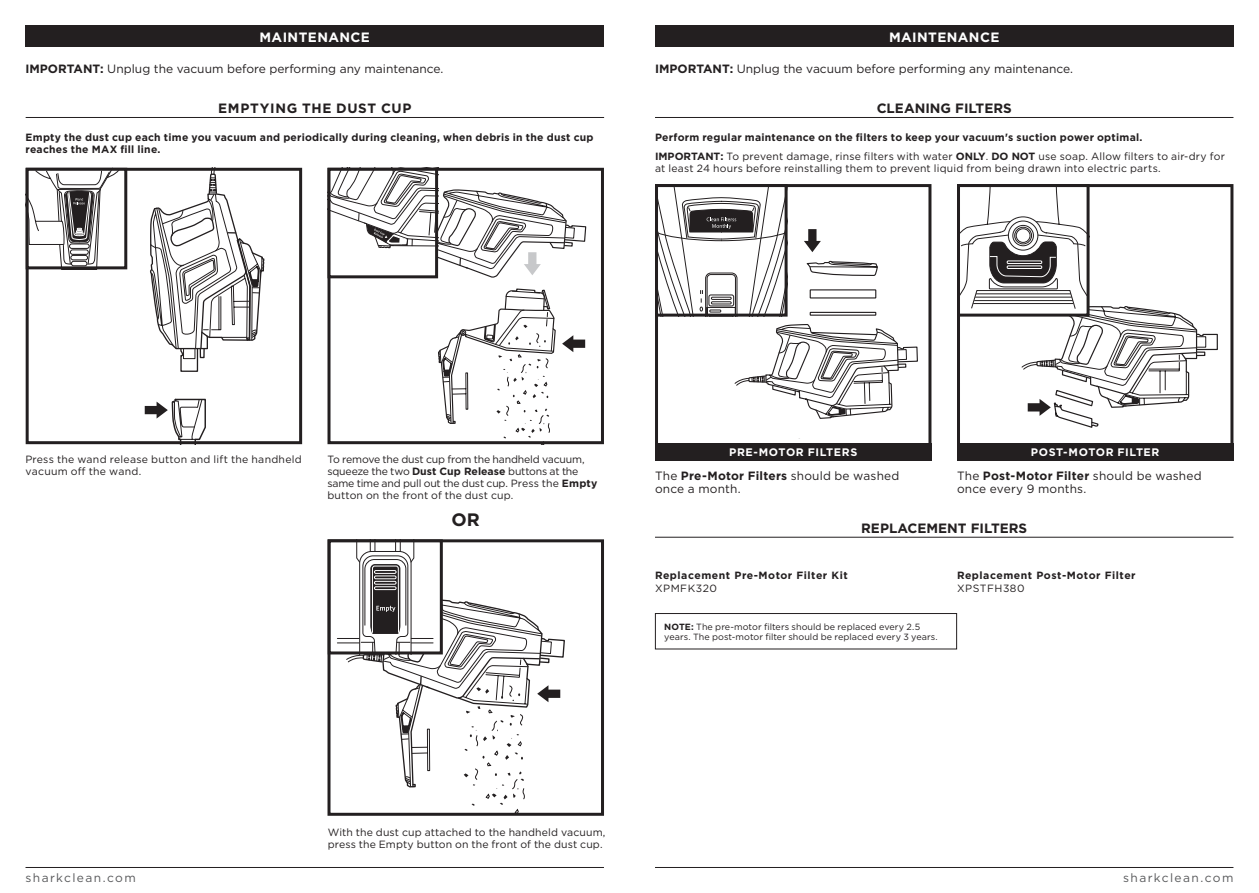
<style>
.page{position:relative;width:1259px;height:893px;background:#fff}
.page>*{position:absolute;margin:0;border:0;box-sizing:border-box;transform-origin:0 0}
.t1{font:700 18px "Gotham";color:#231f20}
.t2{font:700 13.5px "Gotham";color:#231f20}
.t3{font:700 13.5px "Gotham";letter-spacing:.03em;color:#fff}
.t4{font:700 13.5px "Gotham";letter-spacing:.05em;color:#231f20}
.t5{font:12px/13.5px "Gotham";color:#231f20}
.t6{font:12px "Gotham";letter-spacing:.115em;color:#58595b}
.t7{font:700 10.95px "Gotham";letter-spacing:.055em;color:#fff}
.t8{font:700 10.5px/18.8px "Gotham";letter-spacing:.025em;color:#231f20}
.t9{font:10.5px/12px "Gotham";letter-spacing:.01em;color:#231f20}
.t10{font:10.5px/12px "Gotham";letter-spacing:-.015em;color:#231f20}
.t11{font:700 10.5px "Gotham";letter-spacing:.05em;color:#231f20}
.t12{font:10.5px "Gotham";letter-spacing:.05em;color:#231f20}
.t13{font:9px/10.5px "Gotham";letter-spacing:.005em;color:#231f20}
.s1{font-weight:700}
.s2{font-weight:400}
</style>
<div class="page">
<hr style="left:655px;top:867px;width:578px;height:1px;background:#231f20">
<hr style="left:26px;top:867px;width:578px;height:1px;background:#231f20">
<div style="left:26px;top:26px;width:578px;height:21px;background:#231f20"></div>
<hr style="left:26px;top:117px;width:578px;height:1px;background:#231f20">
<div style="left:655px;top:26px;width:578px;height:21px;background:#231f20"></div>
<hr style="left:655px;top:117px;width:578px;height:1px;background:#231f20">
<svg style="left:806px;top:261px;width:72px;height:15px"></svg>
<svg style="left:809px;top:289px;width:68px;height:27px"></svg>
<div style="left:655px;top:184px;width:276px;height:276px;border:3px solid #231f20"></div>
<svg style="left:659px;top:188px;width:124px;height:125px"></svg>
<div style="left:655px;top:184px;width:132px;height:133px;border:3px solid #231f20"></div>
<svg style="left:804px;top:229px;width:17px;height:23px"></svg>
<svg style="left:957px;top:184px;width:261px;height:244px"></svg>
<div style="left:655px;top:443px;width:276px;height:17px;background:#231f20"></div>
<div style="left:957px;top:443px;width:276px;height:17px;background:#231f20"></div>
<hr style="left:655px;top:537px;width:578px;height:1px;background:#231f20">
<div style="left:327px;top:539px;width:277px;height:277px;border:3px solid #231f20"></div>
<svg style="left:337px;top:539px;width:228px;height:275px"></svg>
<div style="left:328px;top:539px;width:115px;height:115px;border:3px solid #231f20"></div>
<svg style="left:735px;top:324px;width:183px;height:115px"></svg>
<div style="left:655px;top:613px;width:302px;height:36px;border:1px solid #231f20"></div>
<svg style="left:327px;top:168px;width:259px;height:276px"></svg>
<div style="left:327px;top:168px;width:111px;height:110px;border:3px solid #231f20"></div>
<svg style="left:145px;top:398px;width:61px;height:42px"></svg>
<svg style="left:150px;top:172px;width:114px;height:200px"></svg>
<div style="left:26px;top:168px;width:276px;height:276px;border:3px solid #231f20"></div>
<svg style="left:26px;top:172px;width:93px;height:99px"></svg>
<div style="left:26px;top:168px;width:101px;height:101px;border:3px solid #231f20"></div>
<p class="t3" style="left:259px;top:28px;width:112px">MAINTENANCE</p>
<p class="t3" style="left:889px;top:28px;width:112px">MAINTENANCE</p>
<p class="t5" style="left:26px;top:62px;width:419px"><span class="s1">IMPORTANT:</span> Unplug the vacuum before performing any maintenance.</p>
<p class="t5" style="left:655px;top:62px;width:419px"><span class="s1">IMPORTANT:</span> Unplug the vacuum before performing any maintenance.</p>
<p class="t4" style="left:218px;top:99px;width:195px">EMPTYING THE DUST CUP</p>
<p class="t8" style="left:26px;top:131px;width:569px;line-height:12px">Empty the dust cup each time you vacuum and periodically during cleaning, when debris in the dust cup reaches the MAX fill line.</p>
<p class="t2" style="left:876px;top:99px;width:137px">CLEANING FILTERS</p>
<p class="t8" style="left:655px;top:128px;width:571px">Perform regular maintenance on the filters to keep your vacuum's suction power optimal.<br>IMPORTANT: <span class="s2">To prevent damage, rinse filters with water</span> ONLY<span class="s2">.</span> DO NOT <span class="s2">use soap. Allow filters to air-dry for</span></p>
<p class="t9" style="left:655px;top:162px;width:507px">at least 24 hours before reinstalling them to prevent liquid from being drawn into electric parts.</p>
<p class="t9" style="left:26px;top:453px;width:277px">Press the wand release button and lift the handheld vacuum off the wand.</p>
<p class="t10" style="left:327px;top:453px;width:271px">To remove the dust cup from the handheld vacuum, squeeze the two <span class="s1">Dust Cup Release</span> buttons at the same time and pull out the dust cup. Press the <span class="s1">Empty </span>button on the front of the dust cup.</p>
<h1 class="t1" style="left:451px;top:508px;width:30px">OR</h1>
<p class="t7" style="left:729px;top:445px;width:130px">PRE-MOTOR FILTERS</p>
<p class="t7" style="left:1031px;top:445px;width:130px">POST-MOTOR FILTER</p>
<p class="t5" style="left:655px;top:468px;width:246px">The <span class="s1">Pre-Motor Filters</span> should be washed once a month.</p>
<p class="t5" style="left:957px;top:468px;width:246px">The <span class="s1">Post-Motor Filter</span> should be washed once every 9 months.</p>
<p class="t2" style="left:861px;top:519px;width:168px">REPLACEMENT FILTERS</p>
<p class="t11" style="left:655px;top:568px;width:194px">Replacement Pre-Motor Filter Kit</p>
<p class="t12" style="left:655px;top:582px;width:64px">XPMFK320</p>
<p class="t11" style="left:957px;top:568px;width:180px">Replacement Post-Motor Filter</p>
<p class="t12" style="left:957px;top:582px;width:69px">XPSTFH380</p>
<p class="t13" style="left:664px;top:621px;width:275px"><span class="s1">NOTE:</span> The pre-motor filters should be replaced every 2.5 years. The post-motor filter should be replaced every 3 years.</p>
<p class="t9" style="left:328px;top:826px;width:279px">With the dust cup attached to the handheld vacuum, press the Empty button on the front of the dust cup.</p>
<p class="t6" style="left:26px;top:870px;width:112px">sharkclean.com</p>
<p class="t6" style="left:1123px;top:870px;width:112px">sharkclean.com</p>
</div>
